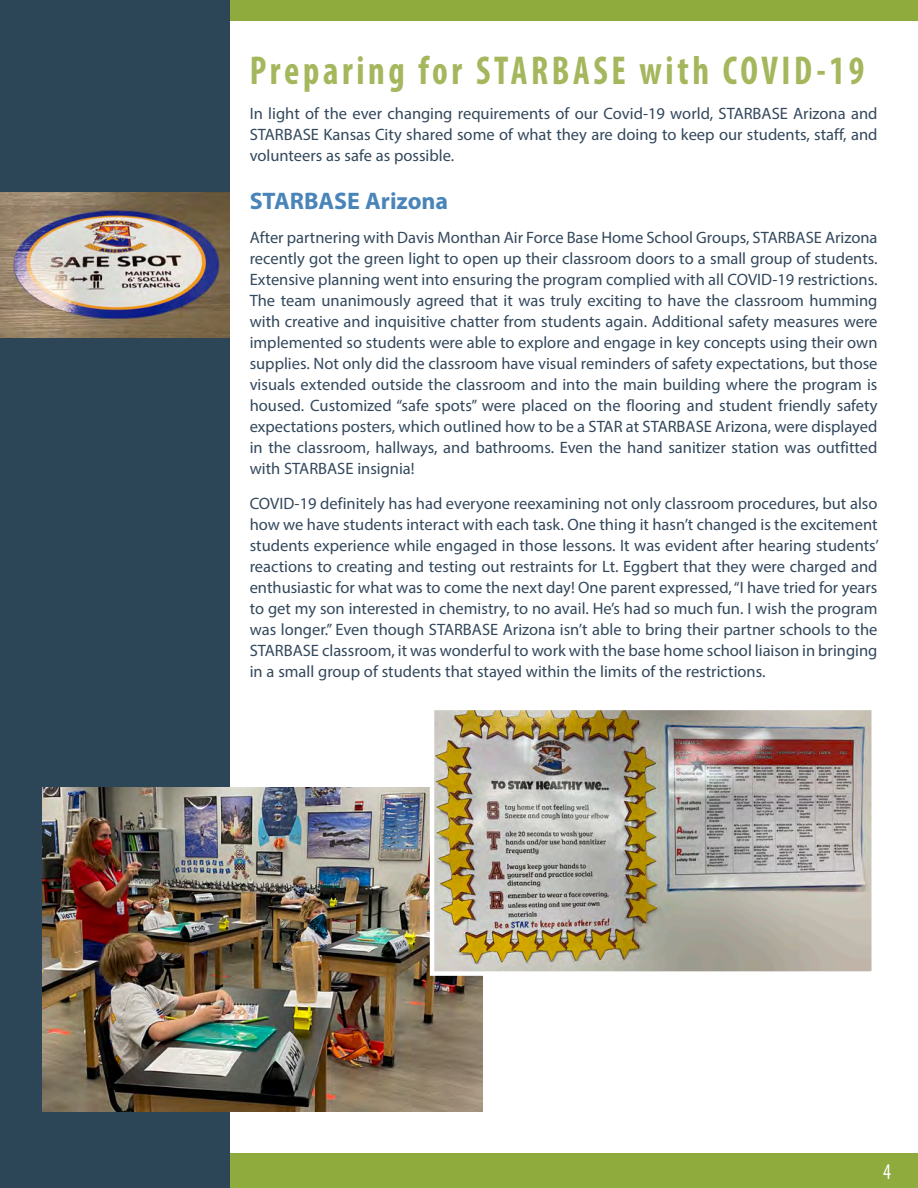
<style>
.page{position:relative;width:918px;height:1188px;background:#fff}
.page>*{position:absolute;margin:0;border:0;box-sizing:border-box;transform-origin:0 0}
.Article_Title_Subhea{font:700 condensed 40.5px "Myriad Pro";letter-spacing:.1em;color:#a4b75d;scale:.9 1}
.Header-_Level_2{font:700 24px "Myriad Pro";color:#4985b9}
.t1{font:condensed 22.5px "Myriad Pro";color:#fff;scale:.9 1}
.t2{font:16.5px/21px "Myriad Pro";color:#33485c;text-align:justify}
</style>
<div class="page">
<div style="left:54px;top:0;width:864px;height:20px;background:#8fab3d"></div>
<div style="left:230px;top:1153px;width:688px;height:35px;background:#8fab3d"></div>
<div style="left:0;top:0;width:230px;height:1188px;background:#2c4658"></div>
<img style="left:43px;top:787px;width:439px;height:324px">
<img style="left:0;top:193px;width:230px;height:145px">
<img style="left:435px;top:711px;width:436px;height:260px">
<div style="left:430px;top:706px;width:446px;height:270px;border:4px solid #fff"></div>
<p class="Article_Title_Subhea" style="left:250px;top:46px;width:684px">Preparing for STARBASE with COVID-19</p>
<p class="t2" style="left:250px;top:103px;width:629px">In light of the ever changing requirements of our Covid-19 world, STARBASE Arizona and STARBASE Kansas City shared some of what they are doing to keep our students, staff, and volunteers as safe as possible.</p>
<p class="Header-_Level_2" style="left:250px;top:185px;width:200px">STARBASE Arizona</p>
<p class="t2" style="left:250px;top:227px;width:629px">After partnering with Davis Monthan Air Force Base Home School Groups, STARBASE Arizona recently got the green light to open up their classroom doors to a small group of students.<br>Extensive planning went into ensuring the program complied with all COVID-19 restrictions.<br>The team unanimously agreed that it was truly exciting to have the classroom humming with creative and inquisitive chatter from students again. Additional safety measures were implemented so students were able to explore and engage in key concepts using their own supplies. Not only did the classroom have visual reminders of safety expectations, but those visuals extended outside the classroom and into the main building where the program is housed. Customized “safe spots” were placed on the flooring and student friendly safety expectations posters, which outlined how to be a STAR at STARBASE Arizona, were displayed in the classroom, hallways, and bathrooms. Even the hand sanitizer station was outfitted with STARBASE insignia!</p>
<p class="t2" style="left:250px;top:493px;width:631px">COVID-19 definitely has had everyone reexamining not only classroom procedures, but also how we have students interact with each task. One thing it hasn’t changed is the excitement students experience while engaged in those lessons. It was evident after hearing students’ reactions to creating and testing out restraints for Lt. Eggbert that they were charged and enthusiastic for what was to come the next day! One parent expressed, “I have tried for years to get my son interested in chemistry, to no avail. He’s had so much fun. I wish the program was longer.” Even though STARBASE Arizona isn’t able to bring their partner schools to the STARBASE classroom, it was wonderful to work with the base home school liaison in bringing in a small group of students that stayed within the limits of the restrictions.</p>
<h3 class="t1" style="left:883px;top:1158px;width:10px">4</h3>
</div>
